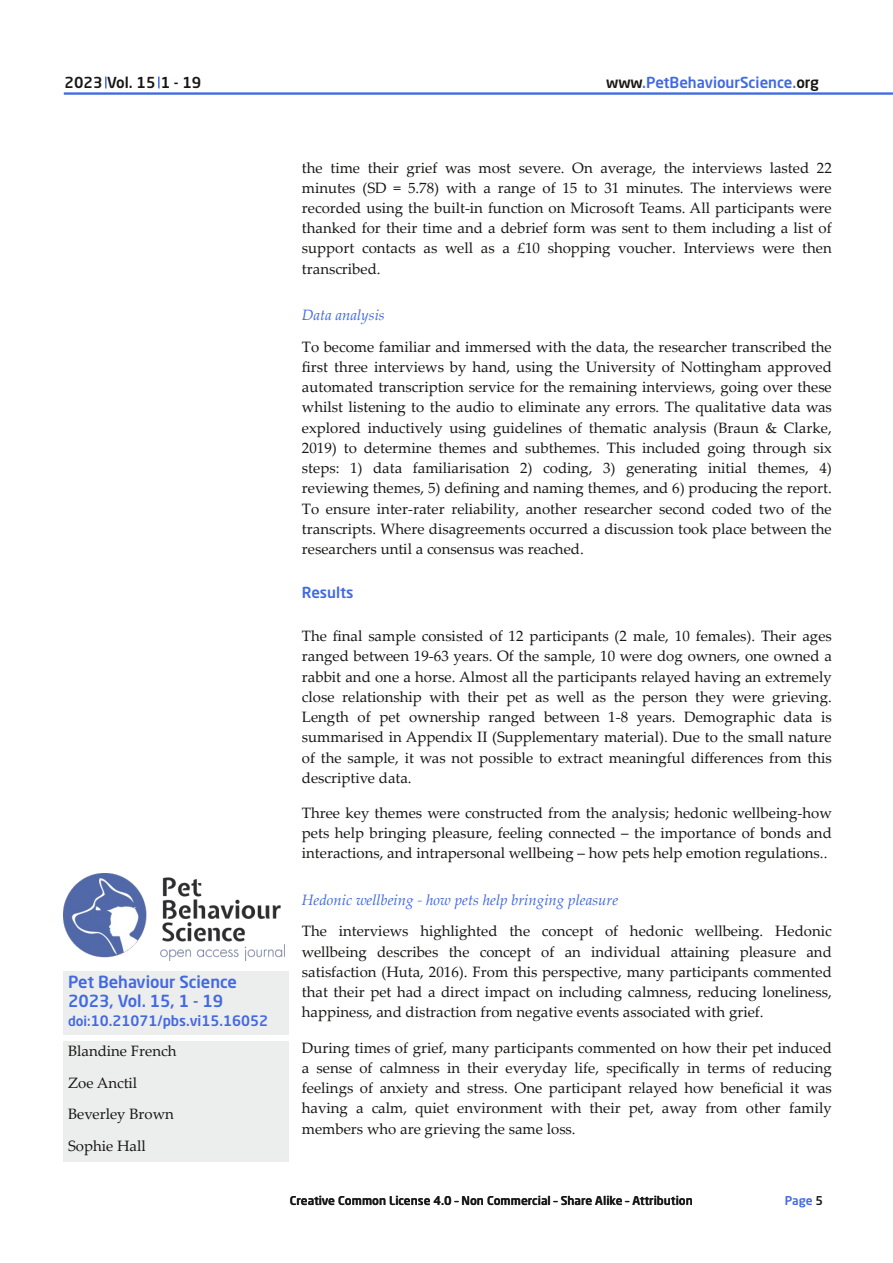
<style>
.page{position:relative;width:893px;height:1263px;background:#fff}
.page>*{position:absolute;margin:0;border:0;box-sizing:border-box;transform-origin:0 0}
.t1{font:500 16.5px/18.8px "Neo Sans Std";letter-spacing:-.005em;color:#4169e1}
.t2{font:15px/20.2px "Palatino Linotype";color:#181715;text-align:justify}
.t3{font:italic 15px "Palatino Linotype";color:#4169e1}
.t4{font:500 15px "Neo Sans Std";letter-spacing:-.005em;color:#4169e1}
.t5{font:500 15px "Neo Sans Std";color:#181715}
.t6{font:500 14.25px "Neo Sans Std";color:#4169e1}
.t7{font:500 12px "Neo Sans Std";color:#181715}
.t8{font:500 12px "Neo Sans Std";color:#4169e1}
.s1{color:#181715}
.s2{font-size:13.5px}
</style>
<div class="page">
<hr style="left:64px;top:92px;width:829px;height:3px;background:#4169e1">
<svg style="left:105px;top:77px;width:2px;height:11px"></svg>
<svg style="left:158px;top:77px;width:2px;height:11px"></svg>
<div style="left:64px;top:1041px;width:225px;height:120px;background:#eceded"></div>
<img style="left:64px;top:873px;width:221px;height:87px">
<div style="left:64px;top:971px;width:225px;height:64px;background:#eceded"></div>
<p class="t5" style="left:65px;top:76px;width:138px">2023 Vol. 15 1 - 19</p>
<p class="t4" style="left:606px;top:77px;width:214px"><span class="s1">www</span>.PetBehaviourScience.<span class="s1">org</span></p>
<p class="t1" style="left:68px;top:974px;width:170px">Pet Behaviour Science<br>2023, Vol. 15, 1 - 19</p>
<p class="t6" style="left:68px;top:1014px;width:202px"><span class="s2">doi:</span>10.21071/pbs.vi15.16052</p>
<p class="t2" style="left:68px;top:1037px;width:110px;line-height:31.5px;text-align:left">Blandine French<br>Zoe Anctil<br>Beverley Brown<br>Sophie Hall</p>
<p class="t2" style="left:302px;top:159px;width:531px">the time their grief was most severe. On average, the interviews lasted 22 minutes (SD = 5.78) with a range of 15 to 31 minutes. The interviews were recorded using the built‑in function on Microsoft Teams. All participants were thanked for their time and a debrief form was sent to them including a list of support contacts as well as a £10 shopping voucher. Interviews were then transcribed.</p>
<p class="t3" style="left:302px;top:309px;width:84px">Data analysis</p>
<p class="t2" style="left:302px;top:338px;width:531px">To become familiar and immersed with the data, the researcher transcribed the first three interviews by hand, using the University of Nottingham approved automated transcription service for the remaining interviews, going over these whilst listening to the audio to eliminate any errors. The qualitative data was explored inductively using guidelines of thematic analysis (Braun &amp; Clarke, 2019) to determine themes and subthemes. This included going through six steps: 1) data familiarisation 2) coding, 3) generating initial themes, 4) reviewing themes, 5) defining and naming themes, and 6) producing the report.<br>To ensure inter‑rater reliability, another researcher second coded two of the transcripts. Where disagreements occurred a discussion took place between the researchers until a consensus was reached.</p>
<p class="t4" style="left:302px;top:587px;width:53px">Results</p>
<p class="t2" style="left:302px;top:628px;width:531px">The final sample consisted of 12 participants (2 male, 10 females). Their ages ranged between 19‑63 years. Of the sample, 10 were dog owners, one owned a rabbit and one a horse. Almost all the participants relayed having an extremely close relationship with their pet as well as the person they were grieving.<br>Length of pet ownership ranged between 1‑8 years. Demographic data is summarised in Appendix II (Supplementary material). Due to the small nature of the sample, it was not possible to extract meaningful differences from this descriptive data.</p>
<p class="t2" style="left:302px;top:804px;width:531px">Three key themes were constructed from the analysis; hedonic wellbeing‑how pets help bringing pleasure, feeling connected – the importance of bonds and interactions, and intrapersonal wellbeing – how pets help emotion regulations..</p>
<p class="t3" style="left:302px;top:894px;width:318px">Hedonic wellbeing ‑ how pets help bringing pleasure</p>
<p class="t2" style="left:302px;top:923px;width:531px">The interviews highlighted the concept of hedonic wellbeing. Hedonic wellbeing describes the concept of an individual attaining pleasure and satisfaction (Huta, 2016). From this perspective, many participants commented that their pet had a direct impact on including calmness, reducing loneliness, happiness, and distraction from negative events associated with grief.</p>
<p class="t2" style="left:302px;top:1039px;width:531px">During times of grief, many participants commented on how their pet induced a sense of calmness in their everyday life, specifically in terms of reducing feelings of anxiety and stress. One participant relayed how beneficial it was having a calm, quiet environment with their pet, away from other family members who are grieving the same loss.</p>
<p class="t7" style="left:290px;top:1196px;width:404px">Creative Common License 4.0 – Non Commercial – Share Alike – Attribution</p>
<p class="t8" style="left:785px;top:1196px;width:40px">Page <span class="s1">5</span></p>
</div>
